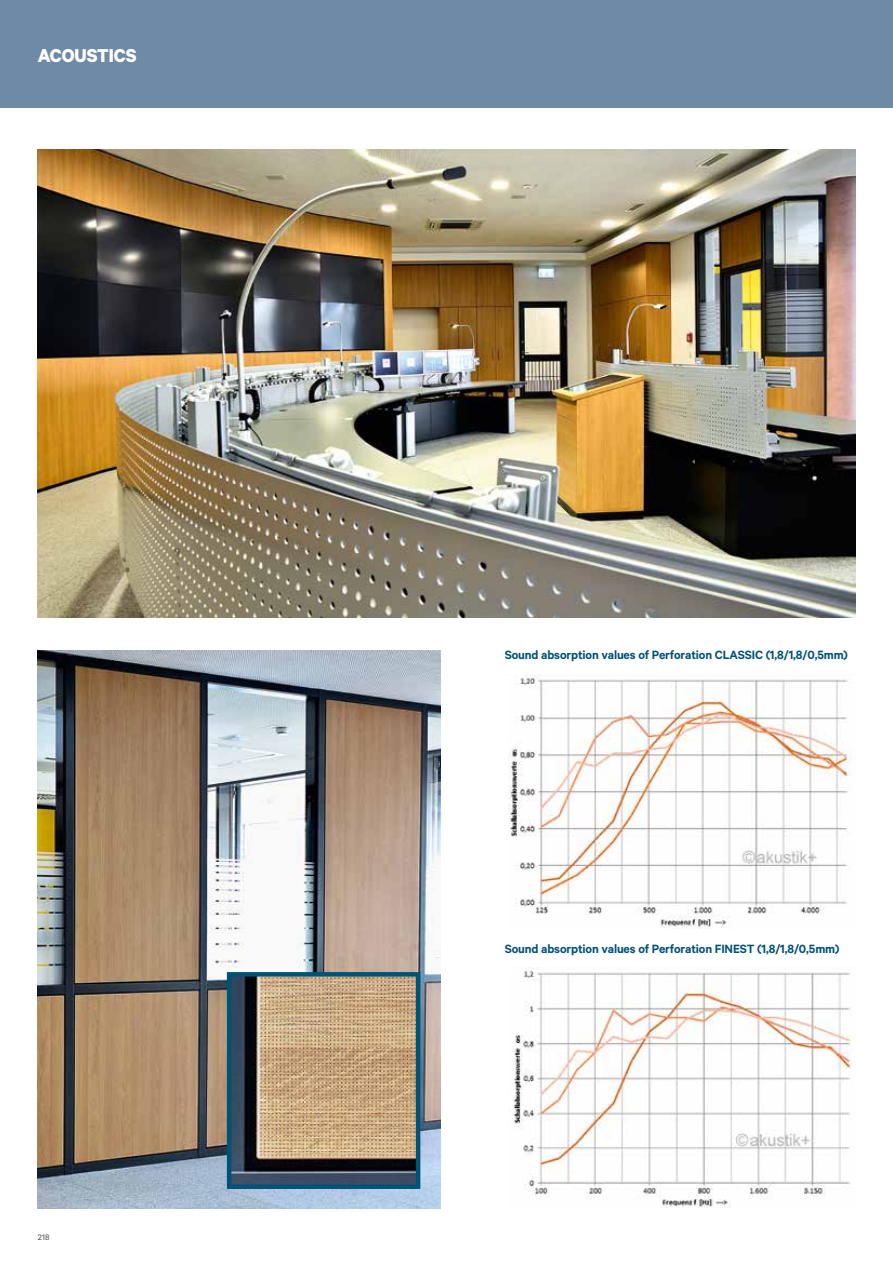
<style>
.page{position:relative;width:893px;height:1263px;background:#fff}
.page>*{position:absolute;margin:0;border:0;box-sizing:border-box;transform-origin:0 0}
.t1{font:700 21px "Calibre";letter-spacing:-.005em;color:#fff;scale:.95 1}
.t2{font:600 13.5px "Calibre";letter-spacing:-.01em;color:#005277}
.t3{font:9px "Calibre";color:#494948}
</style>
<div class="page">
<div style="left:0;top:0;width:893px;height:108px;background:#6e8aa7"></div>
<img style="left:38px;top:650px;width:403px;height:559px">
<img style="left:38px;top:149px;width:817px;height:468px">
<img style="left:232px;top:977px;width:183px;height:207px">
<div style="left:227px;top:972px;width:193px;height:217px;border:4px solid #005277"></div>
<img style="left:508px;top:674px;width:344px;height:254px">
<img style="left:513px;top:967px;width:339px;height:241px">
<h1 class="t1" style="left:38px;top:43px;width:105px">ACOUSTICS</h1>
<p class="t3" style="left:38px;top:1232px;width:13px">218</p>
<p class="t2" style="left:505px;top:647px;width:345px">Sound absorption values of Perforation CLASSIC (1,8/1,8/0,5mm)</p>
<p class="t2" style="left:505px;top:941px;width:336px">Sound absorption values of Perforation FINEST (1,8/1,8/0,5mm)</p>
</div>
